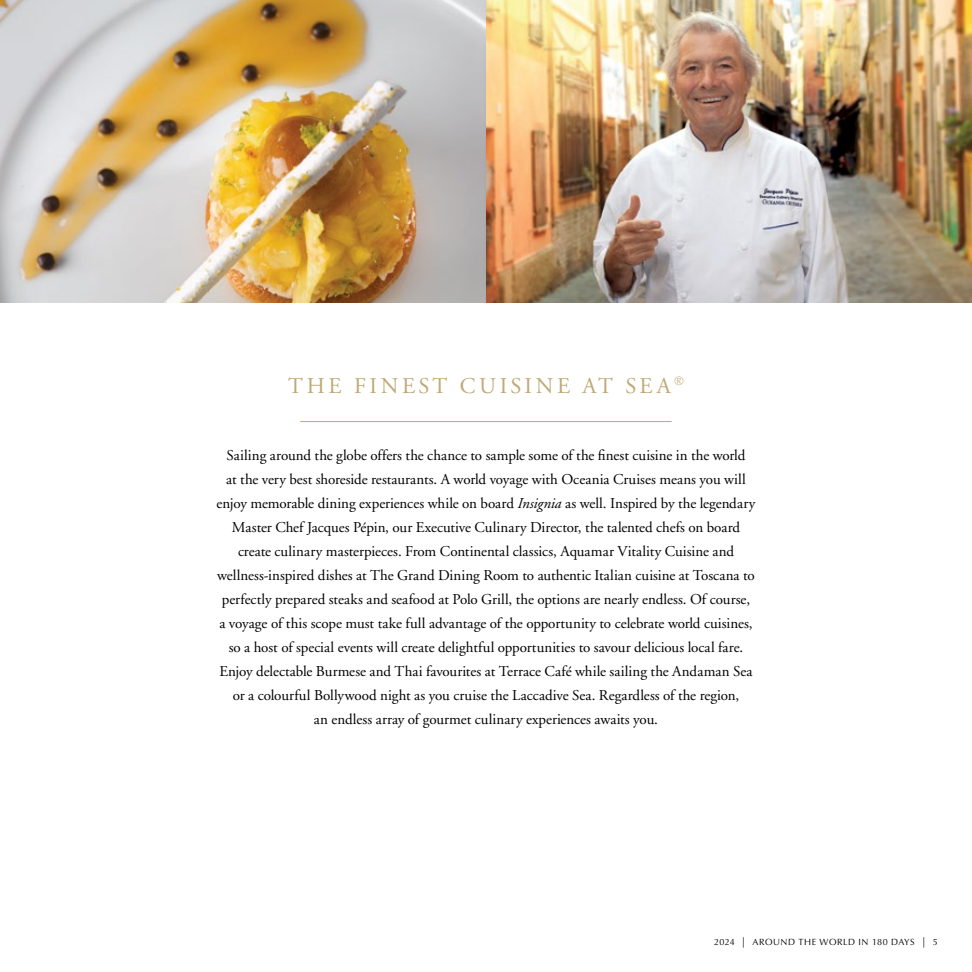
<style>
.page{position:relative;width:972px;height:972px;background:#fff}
.page>*{position:absolute;margin:0;border:0;box-sizing:border-box;transform-origin:0 0}
.t1{font:22.5px "Adobe Garamond";letter-spacing:.155em;color:#bfa874}
.t2{font:15px/24px "Adobe Garamond";color:#000;text-align:center}
.t3{font:9px "Optima";letter-spacing:.05em;color:#000}
.s1{font-style:italic}
.s2{font-size:10.5px}
</style>
<div class="page">
<img style="left:486px;top:0;width:486px;height:302px">
<img style="left:0;top:0;width:486px;height:302px">
<hr style="left:300px;top:421px;width:372px;height:1px;background:#bfa874">
<h1 class="t1" style="left:288px;top:374px;width:397px">THE FINEST CUISINE AT SEA <sup>®</sup></h1>
<p class="t2" style="left:217px;top:444px;width:540px">Sailing around the globe offers the chance to sample some of the finest cuisine in the world<br>at the very best shoreside restaurants. A world voyage with Oceania Cruises means you will enjoy memorable dining experiences while on board <span class="s1">Insignia</span> as well. Inspired by the legendary Master Chef Jacques Pépin, our Executive Culinary Director, the talented chefs on board create culinary masterpieces. From Continental classics, Aquamar Vitality Cuisine and wellness-inspired dishes at The Grand Dining Room to authentic Italian cuisine at Toscana to perfectly prepared steaks and seafood at Polo Grill, the options are nearly endless. Of course,<br>a voyage of this scope must take full advantage of the opportunity to celebrate world cuisines, so a host of special events will create delightful opportunities to savour delicious local fare.<br>Enjoy delectable Burmese and Thai favourites at Terrace Café while sailing the Andaman Sea or a colourful Bollywood night as you cruise the Laccadive Sea. Regardless of the region,<br>an endless array of gourmet culinary experiences awaits you.</p>
<p class="t3" style="left:714px;top:937px;width:225px">2024 <span class="s2">|</span> AROUND THE WORLD IN 180 DAYS <span class="s2">|</span> 5</p>
</div>
